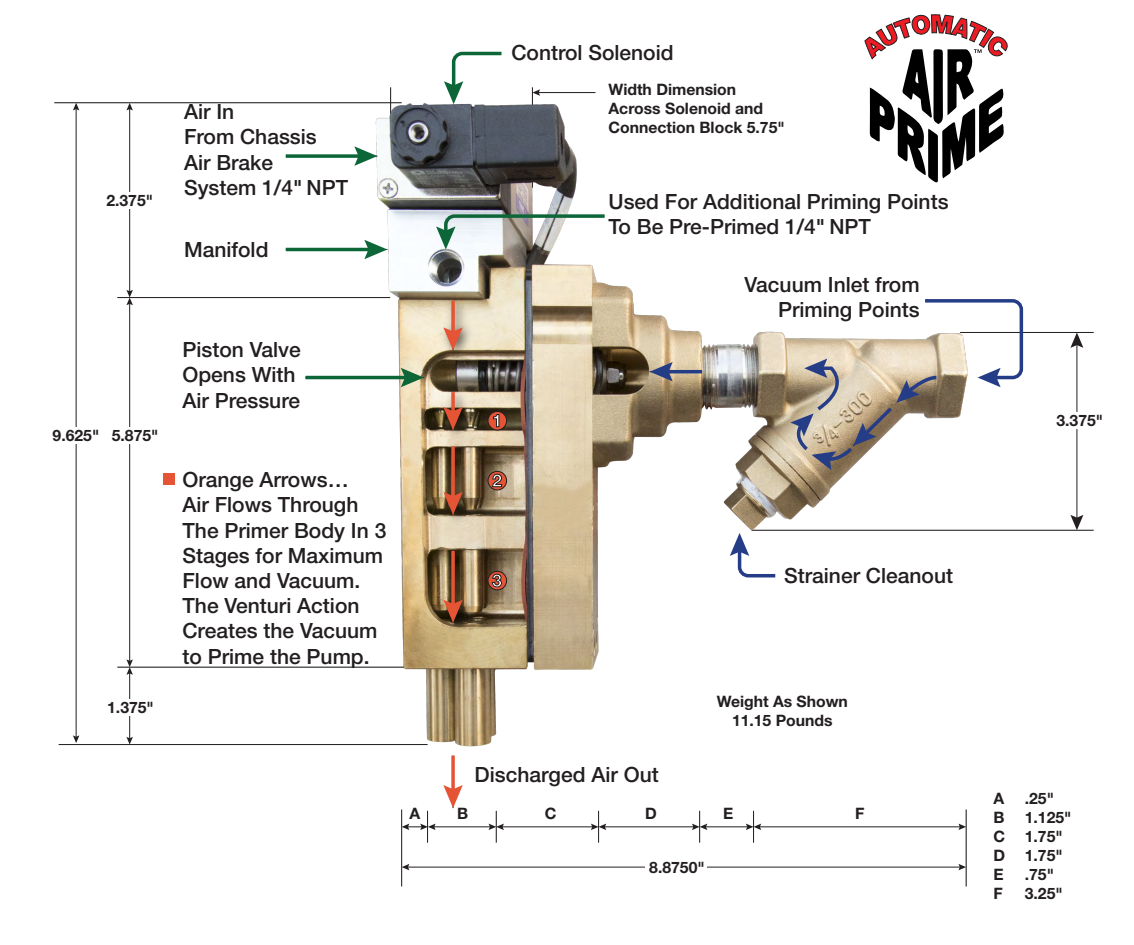
<style>
.page{position:relative;width:1134px;height:945px;background:#fff}
.page>*{position:absolute;margin:0;border:0;box-sizing:border-box;transform-origin:0 0}
.t1{font:500 21px/25.2px "Helvetica Neue LT Std";color:#231f20}
.t2{font:700 17.5px "Helvetica Neue LT Std";color:#fff}
.t3{font:700 15.75px/18.9px "Helvetica Neue LT Std";color:#231f20}
</style>
<div class="page">
<hr style="left:76px;top:108px;width:1px;height:630px;background:#231f20">
<svg style="left:73px;top:104px;width:6px;height:6px"></svg>
<svg style="left:73px;top:735px;width:6px;height:8px"></svg>
<hr style="left:129px;top:303px;width:1px;height:359px;background:#231f20">
<hr style="left:129px;top:672px;width:1px;height:67px;background:#231f20">
<svg style="left:126px;top:659px;width:7px;height:16px"></svg>
<svg style="left:126px;top:737px;width:7px;height:7px"></svg>
<hr style="left:433px;top:827px;width:58px;height:1px;background:#231f20">
<hr style="left:407px;top:867px;width:554px;height:1px;background:#231f20">
<svg style="left:958px;top:864px;width:8px;height:6px"></svg>
<svg style="left:402px;top:864px;width:7px;height:6px"></svg>
<svg style="left:402px;top:824px;width:33px;height:6px"></svg>
<hr style="left:501px;top:827px;width:92px;height:1px;background:#231f20">
<svg style="left:488px;top:824px;width:16px;height:6px"></svg>
<hr style="left:604px;top:827px;width:90px;height:1px;background:#231f20">
<svg style="left:591px;top:824px;width:15px;height:6px"></svg>
<hr style="left:705px;top:827px;width:43px;height:1px;background:#231f20">
<svg style="left:692px;top:824px;width:15px;height:6px"></svg>
<hr style="left:759px;top:827px;width:202px;height:1px;background:#231f20">
<svg style="left:958px;top:824px;width:8px;height:6px"></svg>
<svg style="left:746px;top:824px;width:15px;height:6px"></svg>
<hr style="left:1076px;top:343px;width:1px;height:177px;background:#231f20">
<svg style="left:1070px;top:333px;width:13px;height:15px"></svg>
<svg style="left:1070px;top:515px;width:13px;height:15px"></svg>
<div style="left:55px;top:427px;width:43px;height:17px;background:#fff"></div>
<div style="left:108px;top:427px;width:43px;height:17px;background:#fff"></div>
<div style="left:103px;top:699px;width:44px;height:16px;background:#fff"></div>
<hr style="left:54px;top:103px;width:348px;height:1px;background:#231f20">
<hr style="left:117px;top:667px;width:287px;height:1px;background:#231f20">
<hr style="left:59px;top:744px;width:368px;height:1px;background:#231f20">
<div style="left:645px;top:859px;width:62px;height:16px;background:#fff"></div>
<hr style="left:401px;top:810px;width:1px;height:76px;background:#231f20">
<hr style="left:427px;top:811px;width:1px;height:32px;background:#231f20">
<hr style="left:496px;top:811px;width:1px;height:32px;background:#231f20">
<hr style="left:598px;top:811px;width:1px;height:32px;background:#231f20">
<hr style="left:699px;top:811px;width:1px;height:32px;background:#231f20">
<hr style="left:753px;top:811px;width:1px;height:32px;background:#231f20">
<hr style="left:966px;top:810px;width:1px;height:76px;background:#231f20">
<div style="left:1052px;top:412px;width:62px;height:17px;background:#fff"></div>
<hr style="left:751px;top:530px;width:342px;height:1px;background:#231f20">
<hr style="left:960px;top:332px;width:133px;height:1px;background:#231f20">
<hr style="left:129px;top:108px;width:1px;height:184px;background:#231f20">
<svg style="left:126px;top:103px;width:7px;height:7px"></svg>
<svg style="left:126px;top:290px;width:7px;height:15px"></svg>
<div style="left:108px;top:192px;width:43px;height:16px;background:#fff"></div>
<hr style="left:117px;top:297px;width:273px;height:1px;background:#231f20">
<img style="left:311px;top:87px;width:715px;height:669px">
<svg style="left:730px;top:533px;width:49px;height:46px"></svg>
<svg style="left:286px;top:154px;width:68px;height:4px"></svg>
<svg style="left:354px;top:146px;width:23px;height:20px"></svg>
<svg style="left:436px;top:213px;width:172px;height:36px"></svg>
<svg style="left:451px;top:756px;width:4px;height:29px"></svg>
<svg style="left:443px;top:785px;width:20px;height:23px"></svg>
<hr style="left:286px;top:248px;width:86px;height:3px;background:#0c6638">
<svg style="left:364px;top:240px;width:23px;height:19px"></svg>
<svg style="left:444px;top:51px;width:61px;height:53px"></svg>
<hr style="left:305px;top:376px;width:103px;height:3px;background:#0c6638">
<svg style="left:401px;top:368px;width:23px;height:19px"></svg>
<img style="left:433px;top:291px;width:46px;height:76px">
<svg style="left:451px;top:301px;width:4px;height:26px"></svg>
<svg style="left:443px;top:327px;width:20px;height:23px"></svg>
<img style="left:433px;top:382px;width:46px;height:54px">
<svg style="left:451px;top:392px;width:4px;height:15px"></svg>
<svg style="left:443px;top:407px;width:20px;height:23px"></svg>
<img style="left:433px;top:436px;width:46px;height:95px">
<svg style="left:451px;top:446px;width:4px;height:46px"></svg>
<svg style="left:443px;top:492px;width:20px;height:23px"></svg>
<img style="left:433px;top:541px;width:46px;height:98px">
<svg style="left:451px;top:551px;width:4px;height:49px"></svg>
<svg style="left:443px;top:600px;width:20px;height:23px"></svg>
<hr style="left:665px;top:370px;width:37px;height:3px;background:#253d87">
<svg style="left:650px;top:362px;width:23px;height:19px"></svg>
<svg style="left:790px;top:297px;width:235px;height:173px"></svg>
<div style="left:163px;top:473px;width:12px;height:12px;background:#e65436"></div>
<svg style="left:488px;top:411px;width:19px;height:19px"></svg>
<div style="left:488px;top:411px;width:19px;height:19px;border:1px solid #231f20;border-radius:50%"></div>
<svg style="left:493px;top:414px;width:6px;height:13px"></svg>
<svg style="left:488px;top:471px;width:19px;height:19px"></svg>
<div style="left:488px;top:471px;width:19px;height:19px;border:1px solid #231f20;border-radius:50%"></div>
<svg style="left:492px;top:474px;width:10px;height:13px"></svg>
<svg style="left:488px;top:571px;width:19px;height:19px"></svg>
<div style="left:488px;top:571px;width:19px;height:19px;border:1px solid #231f20;border-radius:50%"></div>
<svg style="left:492px;top:574px;width:10px;height:13px"></svg>
<svg style="left:864px;top:14px;width:145px;height:168px"></svg>
<p class="t3" style="left:106px;top:190px;width:48px">2.375"</p>
<p class="t3" style="left:53px;top:426px;width:107px">9.625" 5.875"</p>
<p class="t3" style="left:107px;top:697px;width:48px">1.375"</p>
<p class="t1" style="left:184px;top:99px;width:166px">Air In<br>From Chassis<br>Air Brake<br>System 1/4" NPT</p>
<p class="t1" style="left:184px;top:237px;width:86px">Manifold</p>
<p class="t1" style="left:182px;top:337px;width:120px">Piston Valve<br>Opens With<br>Air Pressure</p>
<p class="t1" style="left:182px;top:467px;width:205px">Orange Arrows…<br>Air Flows Through<br>The Primer Body In 3<br>Stages for Maximum<br>Flow and Vacuum.<br>The Venturi Action<br>Creates the Vacuum to Prime the Pump.</p>
<p class="t1" style="left:511px;top:40px;width:164px">Control Solenoid</p>
<p class="t3" style="left:608px;top:80px;width:178px">Width Dimension<br>Across Solenoid and<br>Connection Block 5.75"</p>
<p class="t1" style="left:608px;top:189px;width:342px">Used For Additional Priming Points<br>To Be Pre-Primed 1/4" NPT</p>
<p class="t2" style="left:492px;top:410px;width:11px">1</p>
<p class="t2" style="left:492px;top:470px;width:11px">2</p>
<p class="t2" style="left:492px;top:570px;width:11px">3</p>
<p class="t1" style="left:475px;top:762px;width:186px">Discharged Air Out</p>
<p class="t1" style="left:744px;top:272px;width:177px;text-align:right">Vacuum Inlet from<br>Priming Points</p>
<p class="t1" style="left:784px;top:563px;width:170px">Strainer Cleanout</p>
<p class="t3" style="left:717px;top:692px;width:133px;text-align:center">Weight As Shown<br>11.15 Pounds</p>
<p class="t3" style="left:410px;top:804px;width:12px">A</p>
<p class="t3" style="left:457px;top:804px;width:13px">B</p>
<p class="t3" style="left:545px;top:804px;width:13px">C</p>
<p class="t3" style="left:645px;top:804px;width:13px">D</p>
<p class="t3" style="left:723px;top:804px;width:12px">E</p>
<p class="t3" style="left:855px;top:804px;width:11px">F</p>
<p class="t3" style="left:649px;top:857px;width:57px">8.8750"</p>
<p class="t3" style="left:1056px;top:411px;width:48px">3.375"</p>
<p class="t3" style="left:993px;top:789px;width:12px">A</p>
<p class="t3" style="left:1025px;top:789px;width:31px">.25"</p>
<p class="t3" style="left:993px;top:808px;width:13px">B</p>
<p class="t3" style="left:1025px;top:808px;width:48px">1.125"</p>
<p class="t3" style="left:993px;top:826px;width:13px">C</p>
<p class="t3" style="left:1025px;top:826px;width:39px">1.75"</p>
<p class="t3" style="left:993px;top:845px;width:13px">D</p>
<p class="t3" style="left:1025px;top:845px;width:39px">1.75"</p>
<p class="t3" style="left:993px;top:864px;width:12px">E</p>
<p class="t3" style="left:1025px;top:864px;width:31px">.75"</p>
<p class="t3" style="left:993px;top:883px;width:11px">F</p>
<p class="t3" style="left:1025px;top:883px;width:39px">3.25"</p>
</div>
